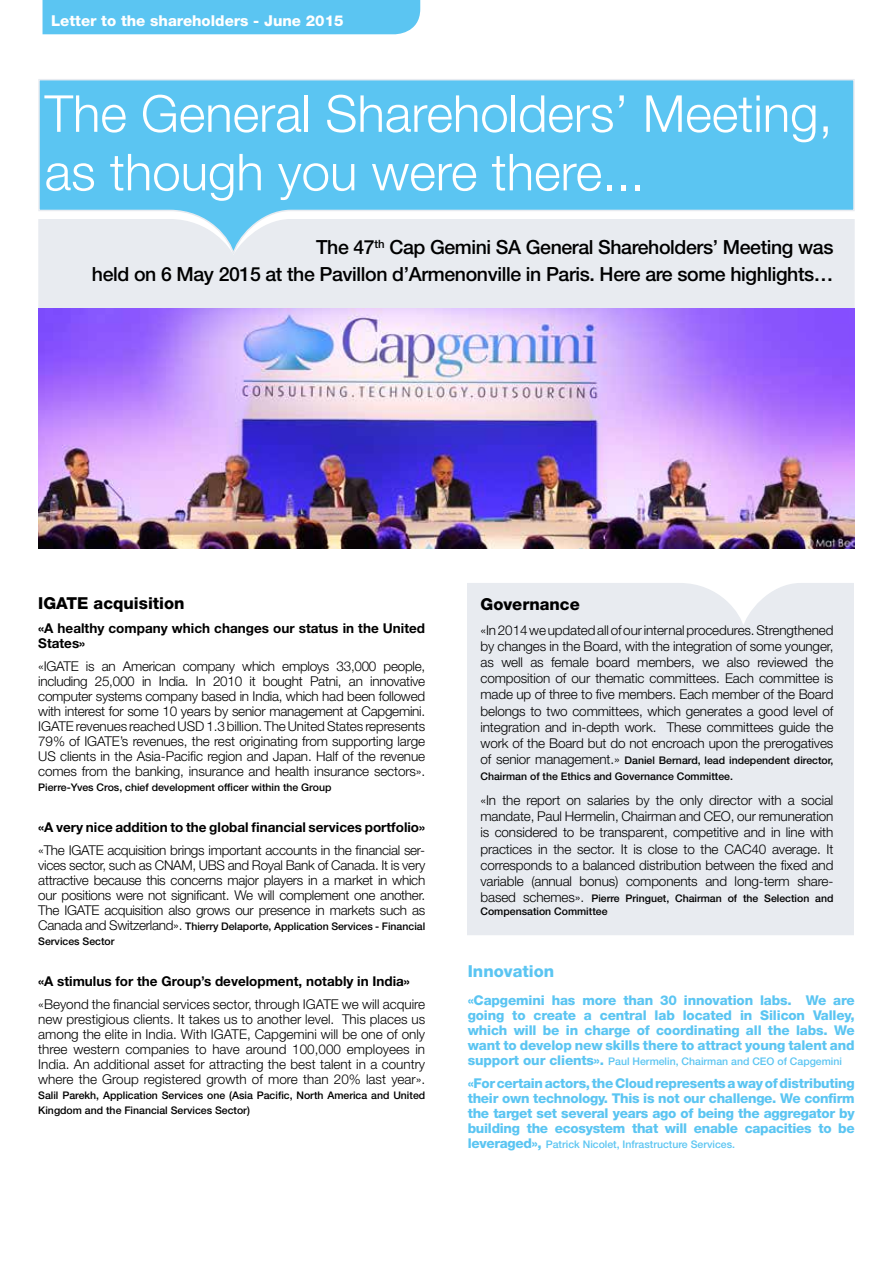
<style>
.page{position:relative;width:893px;height:1263px;background:#fff}
.page>*{position:absolute;margin:0;border:0;box-sizing:border-box;transform-origin:0 0}
.t1{font:300 51px/58.5px "Helvetica Neue LT Std";color:#fff}
.t2{font:500 19.5px/27px "Helvetica Neue LT Std";letter-spacing:-.02em;color:#000;text-align:right}
.t3{font:800 16.5px "Helvetica Neue LT Std";color:#000}
.t4{font:800 16.5px "Helvetica Neue LT Std";color:#5bc5f2}
.t5{font:800 15px "Helvetica Neue LT Std";color:#fff}
.t6{font:300 13.5px/15px "Helvetica Neue LT Std";letter-spacing:-.01em;color:#000;text-align:justify}
.t7{font:800 13.5px/15px "Helvetica Neue LT Std";letter-spacing:-.02em;color:#5bc5f2;text-align:justify}
.t8{font:700 13.5px/15px "Helvetica Neue LT Std";color:#000}
.t9{font:500 10.5px/15px "Helvetica Neue LT Std";color:#000}
.t10{font:500 10.5px "Helvetica Neue LT Std";color:#5bc5f2}
.s1{font-weight:300;font-size:13.5px}
.s2{font-weight:800;font-size:13.5px}
</style>
<div class="page">
<div style="left:38px;top:261px;width:817px;height:47px;background:#e8ebf0"></div>
<div style="left:43px;top:0;width:377px;height:34px;background:#5bc5f2"></div>
<svg style="left:38px;top:79px;width:817px;height:182px;background:#83d0f2"></svg>
<div style="left:467px;top:583px;width:387px;height:352px;background:#e8ebf0"></div>
<img style="left:38px;top:308px;width:817px;height:241px">
<p class="t5" style="left:51px;top:12px;width:294px">Letter to the shareholders - June 2015</p>
<h1 class="t1" style="left:45px;top:83px;width:789px">The General Shareholders’ Meeting, as though you were there...</h1>
<h2 class="t2" style="left:92px;top:234px;width:743px">The 47<sup>th</sup> Cap Gemini SA General Shareholders’ Meeting was<br>held on 6 May 2015 at the Pavillon d’Armenonville in Paris. Here are some highlights…</h2>
<p class="t3" style="left:38px;top:593px;width:148px">IGATE acquisition</p>
<p class="t8" style="left:38px;top:620px;width:388px">«A healthy company which changes our status in the United<br>States»</p>
<p class="t6" style="left:38px;top:659px;width:388px">«IGATE is an American company which employs 33,000 people, including 25,000 in India. In 2010 it bought Patni, an innovative computer systems company based in India, which had been followed with interest for some 10 years by senior management at Capgemini.<br>IGATE revenues reached USD 1.3 billion. The United States represents 79% of IGATE’s revenues, the rest originating from supporting large US clients in the Asia-Pacific region and Japan. Half of the revenue comes from the banking, insurance and health insurance sectors».</p>
<p class="t9" style="left:38px;top:780px;width:295px">Pierre-Yves Cros, chief development officer within the Group</p>
<p class="t8" style="left:38px;top:819px;width:388px">«A very nice addition to the global financial services portfolio»</p>
<p class="t6" style="left:38px;top:843px;width:388px">«The IGATE acquisition brings important accounts in the financial ser&shy;vices sector, such as CNAM, UBS and Royal Bank of Canada. It is very attractive because this concerns major players in a market in which our positions were not significant. We will complement one another.<br>The IGATE acquisition also grows our presence in markets such as</p>
<p class="t9" style="left:38px;top:919px;width:388px"><span class="s1">Canada and Switzerland».</span> Thierry Delaporte, Application Services - Financial<br>Services Sector</p>
<p class="t8" style="left:38px;top:973px;width:373px">«A stimulus for the Group’s development, notably in India»</p>
<p class="t6" style="left:38px;top:997px;width:388px">«Beyond the financial services sector, through IGATE we will acquire new prestigious clients. It takes us to another level. This places us among the elite in India. With IGATE, Capgemini will be one of only three western companies to have around 100,000 employees in India. An additional asset for attracting the best talent in a country where the Group registered growth of more than 20% last year».</p>
<p class="t9" style="left:38px;top:1088px;width:388px">Salil Parekh, Application Services one (Asia Pacific, North America and United<br>Kingdom and the Financial Services Sector)</p>
<p class="t3" style="left:480px;top:594px;width:101px">Governance</p>
<p class="t6" style="left:480px;top:621px;width:354px;line-height:16.2px">«In 2014 we updated all of our internal procedures. Strengthened by changes in the Board, with the integration of some younger, as well as female board members, we also reviewed the composition of our thematic committees. Each committee is made up of three to five members. Each member of the Board belongs to two committees, which generates a good level of integration and in-depth work. These committees guide the work of the Board but do not encroach upon the prerogatives</p>
<p class="t9" style="left:480px;top:752px;width:354px;line-height:16.2px"><span class="s1">of senior management.»</span> Daniel Bernard, lead independent director,<br>Chairman of the Ethics and Governance Committee.</p>
<p class="t6" style="left:480px;top:792px;width:354px;line-height:16.2px">«In the report on salaries by the only director with a social mandate, Paul Hermelin, Chairman and CEO, our remuneration is considered to be transparent, competitive and in line with practices in the sector. It is close to the CAC40 average. It corresponds to a balanced distribution between the fixed and variable (annual bonus) components and long-term share-</p>
<p class="t9" style="left:480px;top:892px;width:354px;line-height:12.6px"><span class="s1">based schemes».</span> Pierre Pringuet, Chairman of the Selection and<br>Compensation Committee</p>
<p class="t4" style="left:468px;top:961px;width:88px">Innovation</p>
<p class="t7" style="left:468px;top:992px;width:388px">«Capgemini has more than 30 innovation labs. We are going to create a central lab located in Silicon Valley, which will be in charge of coordinating all the labs. We want to develop new skills there to attract young talent and</p>
<p class="t10" style="left:468px;top:1055px;width:376px"><span class="s2">support our clients».</span> Paul Hermelin, Chairman and CEO of Capgemini</p>
<p class="t7" style="left:468px;top:1076px;width:388px">«For certain actors, the Cloud represents a way of distributing their own technology. This is not our challenge. We confirm the target set several years ago of being the aggregator by building the ecosystem that will enable capacities to be</p>
<p class="t10" style="left:468px;top:1138px;width:269px"><span class="s2">leveraged»,</span> Patrick Nicolet, Infrastructure Services.</p>
</div>
